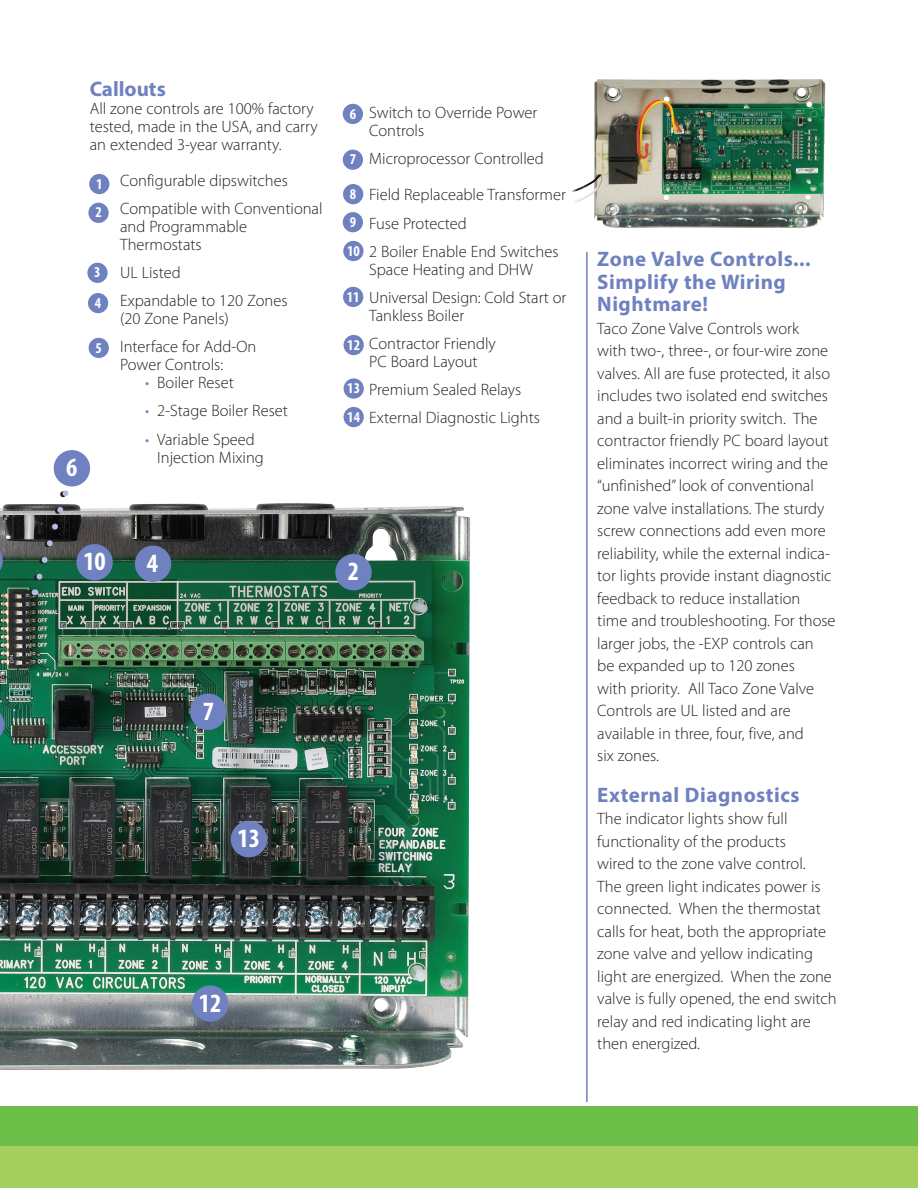
<style>
.page{position:relative;width:918px;height:1188px;background:#fff}
.page>*{position:absolute;margin:0;border:0;box-sizing:border-box;transform-origin:0 0}
.subhead_text{font:700 condensed 26.4px "Myriad Pro";color:#fff}
.subhead_text-2{font:700 21px/22.5px "Myriad Pro";letter-spacing:.025em;color:#6f81c0}
.subhead_text-3{font:700 21px "Myriad Pro";color:#6f81c0}
.MAIN_TEXT{font:300 16.5px/22.5px "Myriad Pro";color:#231f20}
.subhead_text-4{font:700 condensed 15px "Myriad Pro";color:#fff}
.s1{color:#6f81c0}
</style>
<div class="page">
<img style="left:0;top:503px;width:470px;height:567px">
<div style="left:135px;top:546px;width:36px;height:36px;background:#6f81c0;border-radius:50%"></div>
<div style="left:190px;top:694px;width:36px;height:36px;background:#6f81c0;border-radius:50%"></div>
<svg style="left:0;top:706px;width:4px;height:37px"></svg>
<div style="left:76px;top:544px;width:37px;height:37px;background:#6f81c0;border-radius:50%"></div>
<div style="left:192px;top:985px;width:36px;height:37px;background:#6f81c0;border-radius:50%"></div>
<svg style="left:0;top:542px;width:3px;height:37px"></svg>
<div style="left:335px;top:554px;width:37px;height:36px;background:#6f81c0;border-radius:50%"></div>
<div style="left:231px;top:821px;width:36px;height:36px;background:#6f81c0;border-radius:50%"></div>
<svg style="left:27px;top:474px;width:46px;height:122px"></svg>
<div style="left:54px;top:450px;width:36px;height:36px;background:#6f81c0;border-radius:50%"></div>
<div style="left:344px;top:378px;width:20px;height:21px;background:#6f81c0;border-radius:50%"></div>
<div style="left:343px;top:287px;width:20px;height:20px;background:#6f81c0;border-radius:50%"></div>
<div style="left:343px;top:241px;width:21px;height:20px;background:#6f81c0;border-radius:50%"></div>
<div style="left:343px;top:212px;width:20px;height:20px;background:#6f81c0;border-radius:50%"></div>
<div style="left:343px;top:184px;width:20px;height:20px;background:#6f81c0;border-radius:50%"></div>
<div style="left:343px;top:150px;width:20px;height:20px;background:#6f81c0;border-radius:50%"></div>
<div style="left:343px;top:104px;width:20px;height:20px;background:#6f81c0;border-radius:50%"></div>
<div style="left:89px;top:338px;width:20px;height:20px;background:#6f81c0;border-radius:50%"></div>
<div style="left:88px;top:293px;width:20px;height:20px;background:#6f81c0;border-radius:50%"></div>
<div style="left:87px;top:263px;width:21px;height:20px;background:#6f81c0;border-radius:50%"></div>
<div style="left:88px;top:203px;width:21px;height:20px;background:#6f81c0;border-radius:50%"></div>
<div style="left:89px;top:174px;width:20px;height:20px;background:#6f81c0;border-radius:50%"></div>
<hr style="left:586px;top:252px;width:2px;height:850px;background:#6f81c0">
<img style="left:572px;top:79px;width:254px;height:149px">
<div style="left:344px;top:335px;width:20px;height:20px;background:#6f81c0;border-radius:50%"></div>
<div style="left:344px;top:407px;width:20px;height:20px;background:#6f81c0;border-radius:50%"></div>
<div style="left:0;top:1146px;width:918px;height:42px;background:#a4cf5e"></div>
<div style="left:0;top:1106px;width:918px;height:40px;background:#6ebe4a"></div>
<p class="subhead_text" style="left:66px;top:451px;width:13px">6</p>
<p class="subhead_text-3" style="left:90px;top:75px;width:78px">Callouts</p>
<p class="MAIN_TEXT" style="left:90px;top:99px;width:230px;line-height:18px">All zone controls are 100% factory tested, made in the USA, and carry an extended 3-year warranty.</p>
<p class="MAIN_TEXT" style="left:120px;top:169px;width:169px">Configurable dipswitches</p>
<p class="MAIN_TEXT" style="left:120px;top:199px;width:204px;line-height:18px">Compatible with Conventional and Programmable<br>Thermostats</p>
<p class="MAIN_TEXT" style="left:120px;top:261px;width:62px">UL Listed</p>
<p class="MAIN_TEXT" style="left:120px;top:291px;width:169px;line-height:18px">Expandable to 120 Zones (20 Zone Panels)</p>
<p class="MAIN_TEXT" style="left:120px;top:338px;width:138px;line-height:18px">Interface for Add-On<br>Power Controls:</p>
<p class="MAIN_TEXT" style="left:145px;top:371px;width:90px"><span class="s1">•</span> Boiler Reset</p>
<p class="MAIN_TEXT" style="left:145px;top:399px;width:144px"><span class="s1">•</span> 2-Stage Boiler Reset</p>
<p class="MAIN_TEXT" style="left:157px;top:430px;width:108px;line-height:18px;text-indent:-12px"><span class="s1">•</span> Variable Speed<br>Injection Mixing</p>
<p class="subhead_text-4" style="left:96px;top:174px;width:8px">1</p>
<p class="subhead_text-4" style="left:95px;top:203px;width:8px">2</p>
<p class="subhead_text-4" style="left:94px;top:263px;width:8px">3</p>
<p class="subhead_text-4" style="left:95px;top:293px;width:8px">4</p>
<p class="subhead_text-4" style="left:96px;top:338px;width:8px">5</p>
<p class="subhead_text-4" style="left:350px;top:104px;width:8px">6</p>
<p class="subhead_text-4" style="left:350px;top:150px;width:8px">7</p>
<p class="subhead_text-4" style="left:350px;top:184px;width:8px">8</p>
<p class="subhead_text-4" style="left:350px;top:212px;width:8px">9</p>
<p class="subhead_text-4" style="left:347px;top:241px;width:14px">10</p>
<p class="subhead_text-4" style="left:347px;top:287px;width:14px">11</p>
<p class="subhead_text-4" style="left:347px;top:335px;width:14px">12</p>
<p class="subhead_text-4" style="left:347px;top:379px;width:14px">13</p>
<p class="subhead_text-4" style="left:347px;top:407px;width:14px">14</p>
<p class="MAIN_TEXT" style="left:369px;top:104px;width:170px;line-height:18px">Switch to Override Power<br>Controls</p>
<p class="MAIN_TEXT" style="left:369px;top:147px;width:176px">Microprocessor Controlled</p>
<p class="MAIN_TEXT" style="left:369px;top:183px;width:198px">Field Replaceable Transformer</p>
<p class="MAIN_TEXT" style="left:369px;top:212px;width:99px">Fuse Protected</p>
<p class="MAIN_TEXT" style="left:369px;top:242px;width:191px;line-height:18px">2 Boiler Enable End Switches<br>Space Heating and DHW</p>
<p class="MAIN_TEXT" style="left:369px;top:288px;width:199px;line-height:18px">Universal Design: Cold Start or<br>Tankless Boiler</p>
<p class="MAIN_TEXT" style="left:369px;top:334px;width:128px;line-height:18px">Contractor Friendly<br>PC Board Layout</p>
<p class="MAIN_TEXT" style="left:369px;top:378px;width:154px">Premium Sealed Relays</p>
<p class="MAIN_TEXT" style="left:369px;top:406px;width:172px">External Diagnostic Lights</p>
<p class="subhead_text" style="left:83px;top:545px;width:24px">10</p>
<p class="subhead_text" style="left:147px;top:547px;width:13px">4</p>
<p class="subhead_text" style="left:348px;top:555px;width:13px">2</p>
<p class="subhead_text" style="left:203px;top:695px;width:13px">7</p>
<p class="subhead_text" style="left:238px;top:822px;width:24px">13</p>
<p class="subhead_text" style="left:199px;top:986px;width:24px">12</p>
<p class="subhead_text-2" style="left:597px;top:247px;width:215px">Zone Valve Controls...</p>
<p class="subhead_text-2" style="left:597px;top:270px;width:190px">Simplify the Wiring<br>Nightmare!</p>
<p class="MAIN_TEXT" style="left:597px;top:317px;width:236px">Taco Zone Valve Controls work with two-, three-, or four-wire zone valves. All are fuse protected, it also includes two isolated end switches and a built-in priority switch. The contractor friendly PC board layout eliminates incorrect wiring and the “unfinished” look of conventional zone valve installations. The sturdy screw connections add even more reliability, while the external indica&shy;tor lights provide instant diagnostic feedback to reduce installation</p>
<p class="MAIN_TEXT" style="left:597px;top:609px;width:240px">time and troubleshooting. For those</p>
<p class="MAIN_TEXT" style="left:597px;top:632px;width:218px">larger jobs, the -EXP controls can</p>
<p class="MAIN_TEXT" style="left:597px;top:654px;width:218px">be expanded up to 120 zones with priority. All Taco Zone Valve<br>Controls are UL listed and are</p>
<p class="MAIN_TEXT" style="left:597px;top:722px;width:208px">available in three, four, five, and</p>
<p class="MAIN_TEXT" style="left:597px;top:744px;width:63px">six zones.</p>
<p class="subhead_text-2" style="left:597px;top:783px;width:204px">External Diagnostics</p>
<p class="MAIN_TEXT" style="left:597px;top:807px;width:210px">The indicator lights show full functionality of the products wired to the zone valve control.</p>
<p class="MAIN_TEXT" style="left:597px;top:875px;width:225px">The green light indicates power is</p>
<p class="MAIN_TEXT" style="left:597px;top:897px;width:225px">connected. When the thermostat</p>
<p class="MAIN_TEXT" style="left:597px;top:920px;width:230px">calls for heat, both the appropriate</p>
<p class="MAIN_TEXT" style="left:597px;top:942px;width:217px">zone valve and yellow indicating</p>
<p class="MAIN_TEXT" style="left:597px;top:965px;width:236px">light are energized. When the zone</p>
<p class="MAIN_TEXT" style="left:597px;top:987px;width:241px">valve is fully opened, the end switch</p>
<p class="MAIN_TEXT" style="left:597px;top:1010px;width:215px">relay and red indicating light are</p>
<p class="MAIN_TEXT" style="left:597px;top:1032px;width:104px">then energized.</p>
</div>
